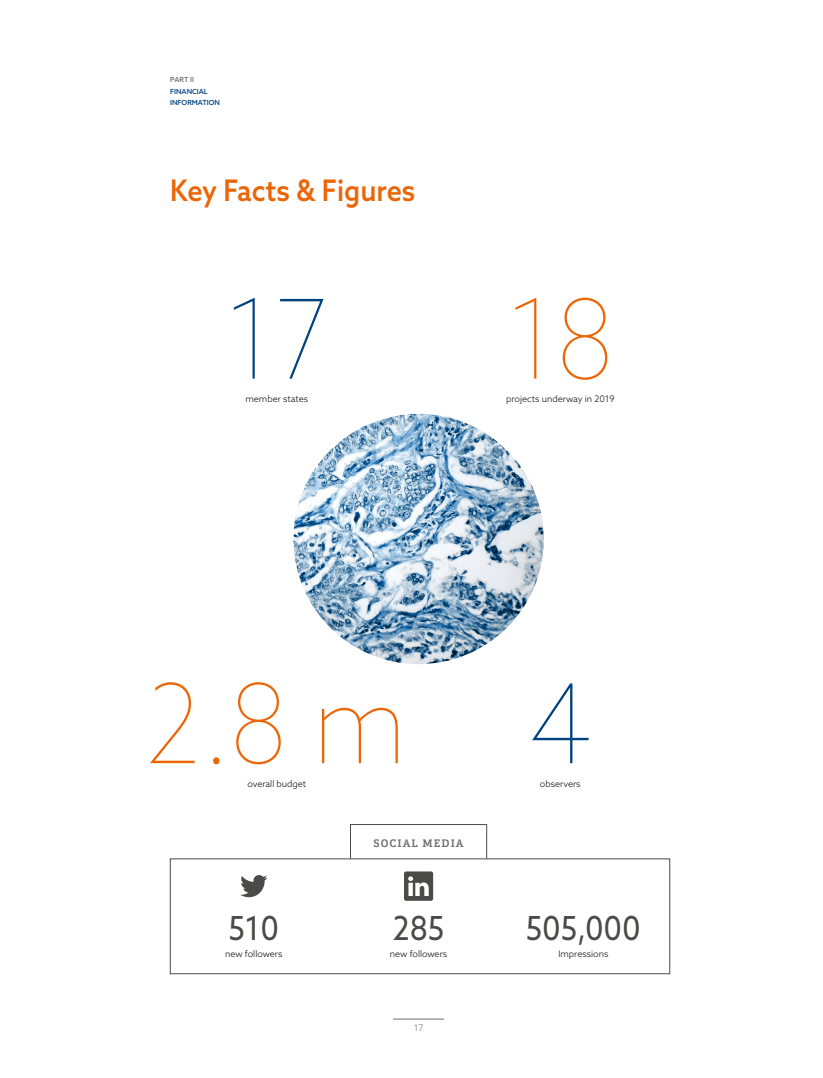
<style>
.page{position:relative;width:823px;height:1078px;background:#fff}
.page>*{position:absolute;margin:0;border:0;box-sizing:border-box;transform-origin:0 0}
.t1{font:100 110px "Azo Sans";color:#ec6608;scale:.91 1}
.t2{font:100 110px "Azo Sans";color:#004380;scale:.91 1}
.t3{font:33.1px "Azo Sans";color:#4a4a49;scale:.91 1}
.t4{font:500 29.7px "Azo Sans";color:#ec6608;scale:.91 1}
.t5{font:700 11px "FS Silas Slab";letter-spacing:.09em;color:#706f6f}
.t6{font:300 9px "Azo Sans";color:#000}
.t7{font:300 9px "Azo Sans";color:#706f6f}
.t8{font:500 7px/11.5px "Azo Sans";color:#004380}
.t9{font:500 7px "Azo Sans";color:#706f6f}
</style>
<div class="page">
<img style="left:293px;top:414px;width:250px;height:250px;border-radius:125px">
<svg style="left:240px;top:875px;width:27px;height:22px"></svg>
<svg style="left:404px;top:871px;width:29px;height:29px"></svg>
<div style="left:350px;top:824px;width:136px;height:34px;border:1px solid #4a4a49"></div>
<hr style="left:393px;top:1018px;width:51px;height:1px;background:#706f6f">
<p class="t9" style="left:170px;top:75px;width:25px">PART II</p>
<p class="t8" style="left:170px;top:85px;width:51px">FINANCIAL<br>INFORMATION</p>
<h3 class="t4" style="left:170px;top:170px;width:271px">Key Facts &amp; Figures</h3>
<h1 class="t2" style="left:225px;top:268px;width:115px">17</h1>
<p class="t6" style="left:245px;top:393px;width:64px">member states</p>
<h1 class="t1" style="left:506px;top:268px;width:119px">18</h1>
<p class="t6" style="left:506px;top:393px;width:110px">projects underway in 2019</p>
<h1 class="t1" style="left:146px;top:652px;width:288px">2.8 m</h1>
<p class="t6" style="left:247px;top:777px;width:60px">overall budget</p>
<p class="t5" style="left:373px;top:833px;width:92px">SOCIAL MEDIA</p>
<h1 class="t2" style="left:528px;top:652px;width:69px">4</h1>
<p class="t6" style="left:539px;top:777px;width:42px">observers</p>
<h2 class="t3" style="left:228px;top:905px;width:57px">510</h2>
<h2 class="t3" style="left:392px;top:905px;width:58px">285</h2>
<h2 class="t3" style="left:525px;top:905px;width:128px">505,000</h2>
<p class="t6" style="left:225px;top:947px;width:59px">new followers</p>
<p class="t6" style="left:389px;top:947px;width:59px">new followers</p>
<p class="t6" style="left:558px;top:947px;width:52px">Impressions</p>
<p class="t7" style="left:413px;top:1021px;width:11px">17</p>
</div>
